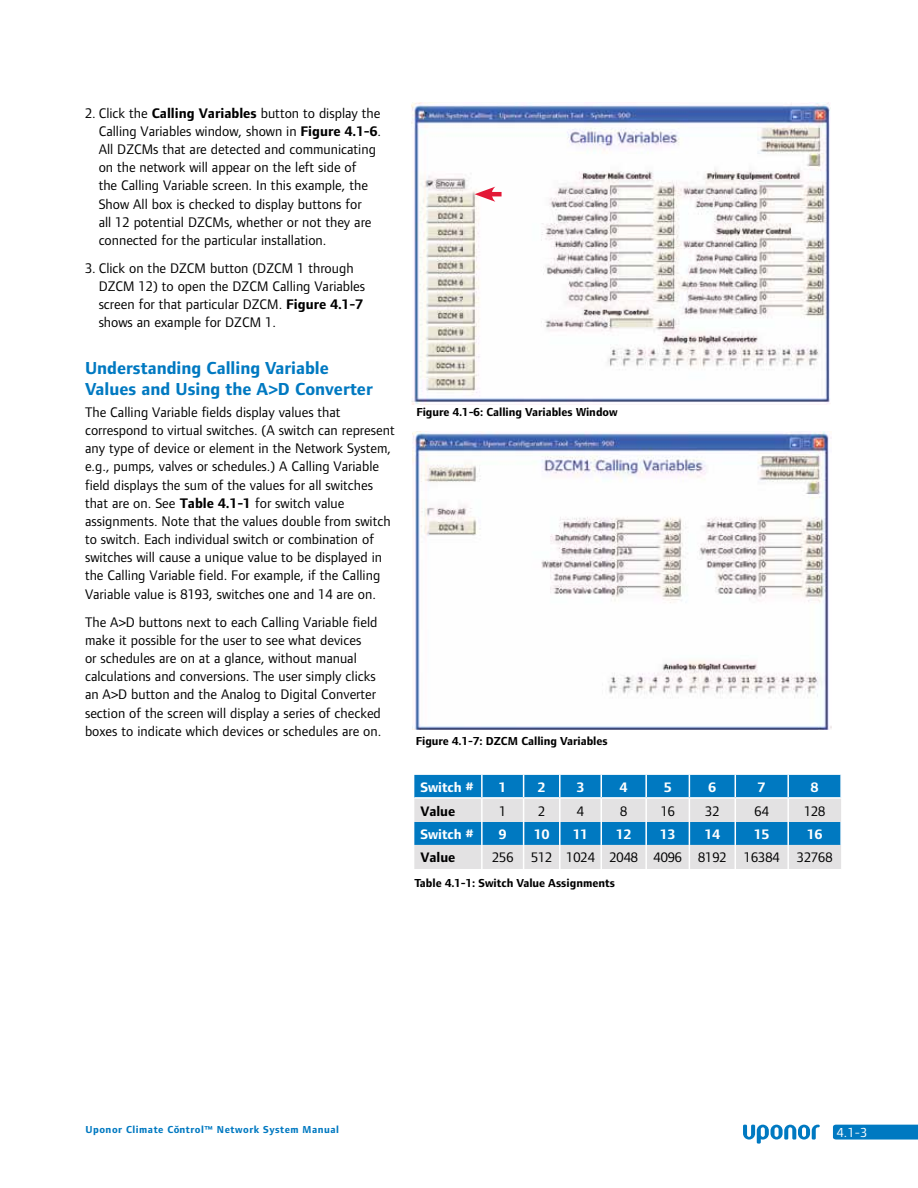
<style>
.page{position:relative;width:918px;height:1188px;background:#fff}
.page>*{position:absolute;margin:0;border:0;box-sizing:border-box;transform-origin:0 0}
.t1{font:700 18px/21px "Foundry Form Sans";color:#0079c1}
.t2{font:14.4px/18.1px "Foundry Form Sans";color:#000}
.t3{font:14.25px "Foundry Form Sans";color:#000}
.t4{font:700 14.25px "Foundry Form Sans";color:#fff}
.t5{font:700 14.25px "Foundry Form Sans";color:#000}
.t6{font:13.5px "Foundry Form Sans";color:#fff}
.t7{font:700 12px "Foundry Form Sans";color:#000}
.t8{font:700 10.5px "Foundry Form Sans";letter-spacing:.05em;color:#0079c1}
.s1{font-weight:700}
</style>
<div class="page">
<svg style="left:743px;top:1125px;width:77px;height:19px"></svg>
<svg style="left:833px;top:1125px;width:85px;height:15px"></svg>
<svg style="left:414px;top:775px;width:427px;height:94px;background:#7ab2d4"></svg>
<hr style="left:787px;top:822px;width:2px;height:23px;background:#fff">
<hr style="left:840px;top:822px;width:2px;height:23px;background:#fff">
<img style="left:412px;top:103px;width:418px;height:302px">
<img style="left:412px;top:432px;width:420px;height:297px">
<hr style="left:487px;top:192px;width:15px;height:4px;background:#e31837">
<svg style="left:475px;top:187px;width:20px;height:15px"></svg>
<p class="t2" style="left:99px;top:104px;width:284px;text-indent:-14px">2. Click the <span class="s1">Calling Variables</span> button to display the Calling Variables window, shown in <span class="s1">Figure 4.1-6</span>.<br>All DZCMs that are detected and communicating on the network will appear on the left side of<br>the Calling Variable screen. In this example, the Show All box is checked to display buttons for<br>all 12 potential DZCMs, whether or not they are connected for the particular installation.</p>
<p class="t2" style="left:99px;top:259px;width:268px;text-indent:-14px">3. Click on the DZCM button (DZCM 1 through DZCM 12) to open the DZCM Calling Variables screen for that particular DZCM. <span class="s1">Figure 4.1-7 </span>shows an example for DZCM 1.</p>
<p class="t1" style="left:85px;top:358px;width:289px">Understanding Calling Variable<br>Values and Using the A&gt;D Converter</p>
<p class="t2" style="left:85px;top:403px;width:311px">The Calling Variable fields display values that correspond to virtual switches. (A switch can represent any type of device or element in the Network System, e.g., pumps, valves or schedules.) A Calling Variable field displays the sum of the values for all switches that are on. See <span class="s1">Table 4.1-1</span> for switch value assignments. Note that the values double from switch to switch. Each individual switch or combination of switches will cause a unique value to be displayed in the Calling Variable field. For example, if the Calling Variable value is 8193, switches one and 14 are on.</p>
<p class="t2" style="left:85px;top:613px;width:298px">The A&gt;D buttons next to each Calling Variable field make it possible for the user to see what devices<br>or schedules are on at a glance, without manual calculations and conversions. The user simply clicks an A&gt;D button and the Analog to Digital Converter section of the screen will display a series of checked boxes to indicate which devices or schedules are on.</p>
<p class="t7" style="left:416px;top:406px;width:203px">Figure 4.1-6: Calling Variables Window</p>
<p class="t7" style="left:416px;top:734px;width:194px">Figure 4.1-7: DZCM Calling Variables</p>
<p class="t4" style="left:420px;top:779px;width:55px">Switch #</p>
<p class="t4" style="left:499px;top:779px;width:9px">1</p>
<p class="t4" style="left:538px;top:779px;width:9px">2</p>
<p class="t4" style="left:577px;top:779px;width:9px">3</p>
<p class="t4" style="left:620px;top:779px;width:9px">4</p>
<p class="t4" style="left:664px;top:779px;width:9px">5</p>
<p class="t4" style="left:709px;top:779px;width:9px">6</p>
<p class="t4" style="left:758px;top:779px;width:9px">7</p>
<p class="t4" style="left:811px;top:779px;width:9px">8</p>
<p class="t5" style="left:420px;top:803px;width:37px">Value</p>
<p class="t3" style="left:499px;top:803px;width:9px">1</p>
<p class="t3" style="left:538px;top:803px;width:9px">2</p>
<p class="t3" style="left:577px;top:803px;width:9px">4</p>
<p class="t3" style="left:620px;top:803px;width:9px">8</p>
<p class="t3" style="left:661px;top:803px;width:16px">16</p>
<p class="t3" style="left:705px;top:803px;width:16px">32</p>
<p class="t3" style="left:755px;top:803px;width:16px">64</p>
<p class="t3" style="left:804px;top:803px;width:23px">128</p>
<p class="t4" style="left:420px;top:826px;width:55px">Switch #</p>
<p class="t4" style="left:499px;top:826px;width:9px">9</p>
<p class="t4" style="left:534px;top:826px;width:17px">10</p>
<p class="t4" style="left:573px;top:826px;width:17px">11</p>
<p class="t4" style="left:616px;top:826px;width:17px">12</p>
<p class="t4" style="left:660px;top:826px;width:17px">13</p>
<p class="t4" style="left:705px;top:826px;width:17px">14</p>
<p class="t4" style="left:754px;top:826px;width:17px">15</p>
<p class="t4" style="left:807px;top:826px;width:17px">16</p>
<p class="t5" style="left:420px;top:849px;width:37px">Value</p>
<p class="t3" style="left:492px;top:849px;width:342px">256 512 1024 2048 4096 8192 16384 32768</p>
<p class="t7" style="left:414px;top:877px;width:202px">Table 4.1-1: Switch Value Assignments</p>
<p class="t8" style="left:85px;top:1123px;width:255px">Uponor Climate Co˘ntrol™ Network System Manual</p>
<p class="t6" style="left:837px;top:1125px;width:32px">4.1-3</p>
</div>
